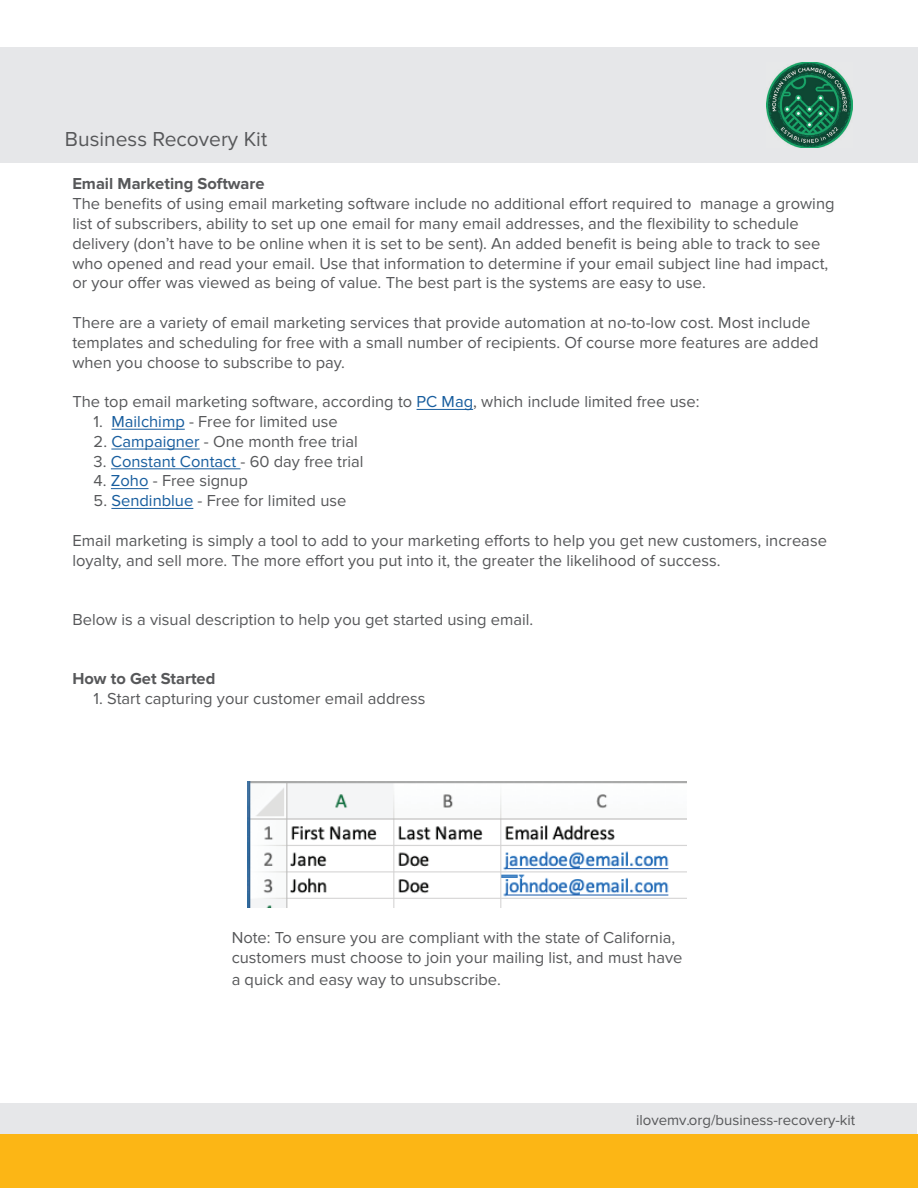
<style>
.page{position:relative;width:918px;height:1188px;background:#fff}
.page>*{position:absolute;margin:0;border:0;box-sizing:border-box;transform-origin:0 0}
.t1{font:21px "Proxima Nova";color:#57585a}
.t2{font:16.5px/19.8px "Proxima Nova";color:#57585a}
.t3{font:700 16.5px "Proxima Nova";color:#57585a}
.t4{font:15px "Proxima Nova";color:#57585a}
.s1{color:#175d9e}
</style>
<div class="page">
<div style="left:0;top:48px;width:918px;height:115px;background:#e6e7e9"></div>
<img style="left:766px;top:62px;width:86px;height:86px">
<div style="left:0;top:1134px;width:918px;height:54px;background:#fcb615"></div>
<div style="left:1px;top:1103px;width:916px;height:31px;background:#e6e7e9"></div>
<hr style="left:417px;top:409px;width:56px;height:1px;background:#175d9e">
<hr style="left:112px;top:429px;width:73px;height:1px;background:#175d9e">
<hr style="left:111px;top:449px;width:89px;height:1px;background:#175d9e">
<hr style="left:111px;top:469px;width:129px;height:1px;background:#175d9e">
<hr style="left:111px;top:488px;width:38px;height:1px;background:#175d9e">
<hr style="left:111px;top:508px;width:82px;height:1px;background:#175d9e">
<img style="left:247px;top:782px;width:439px;height:126px">
<p class="t1" style="left:65px;top:127px;width:204px">Business Recovery Kit</p>
<p class="t3" style="left:72px;top:174px;width:194px">Email Marketing Software</p>
<p class="t2" style="left:72px;top:194px;width:764px">The benefits of using email marketing software include no additional effort required to manage a growing list of subscribers, ability to set up one email for many email addresses, and the flexibility to schedule delivery (don’t have to be online when it is set to be sent). An added benefit is being able to track to see who opened and read your email. Use that information to determine if your email subject line had impact, or your offer was viewed as being of value. The best part is the systems are easy to use.</p>
<p class="t2" style="left:72px;top:313px;width:748px">There are a variety of email marketing services that provide automation at no-to-low cost. Most include templates and scheduling for free with a small number of recipients. Of course more features are added when you choose to subscribe to pay.</p>
<p class="t2" style="left:72px;top:392px;width:629px">The top email marketing software, according to <span class="s1">PC Mag</span>, which include limited free use:</p>
<p class="t2" style="left:94px;top:412px;width:246px">1. <span class="s1">Mailchimp</span> - Free for limited use</p>
<p class="t2" style="left:94px;top:432px;width:266px">2. <span class="s1">Campaigner</span> - One month free trial</p>
<p class="t2" style="left:94px;top:451px;width:272px">3. <span class="s1">Constant Contact</span> - 60 day free trial</p>
<p class="t2" style="left:94px;top:471px;width:156px">4. <span class="s1">Zoho</span> - Free signup</p>
<p class="t2" style="left:94px;top:491px;width:254px">5. <span class="s1">Sendinblue</span> - Free for limited use</p>
<p class="t2" style="left:72px;top:531px;width:756px">Email marketing is simply a tool to add to your marketing efforts to help you get new customers, increase loyalty, and sell more. The more effort you put into it, the greater the likelihood of success.</p>
<p class="t2" style="left:72px;top:610px;width:463px">Below is a visual description to help you get started using email.</p>
<p class="t3" style="left:72px;top:669px;width:145px">How to Get Started</p>
<p class="t2" style="left:94px;top:689px;width:333px">1. Start capturing your customer email address</p>
<p class="t2" style="left:232px;top:928px;width:452px">Note: To ensure you are compliant with the state of California, customers must choose to join your mailing list, and must have</p>
<p class="t2" style="left:232px;top:970px;width:271px">a quick and easy way to unsubscribe.</p>
<p class="t4" style="left:636px;top:1112px;width:221px">ilovemv.org/business-recovery-kit</p>
</div>
